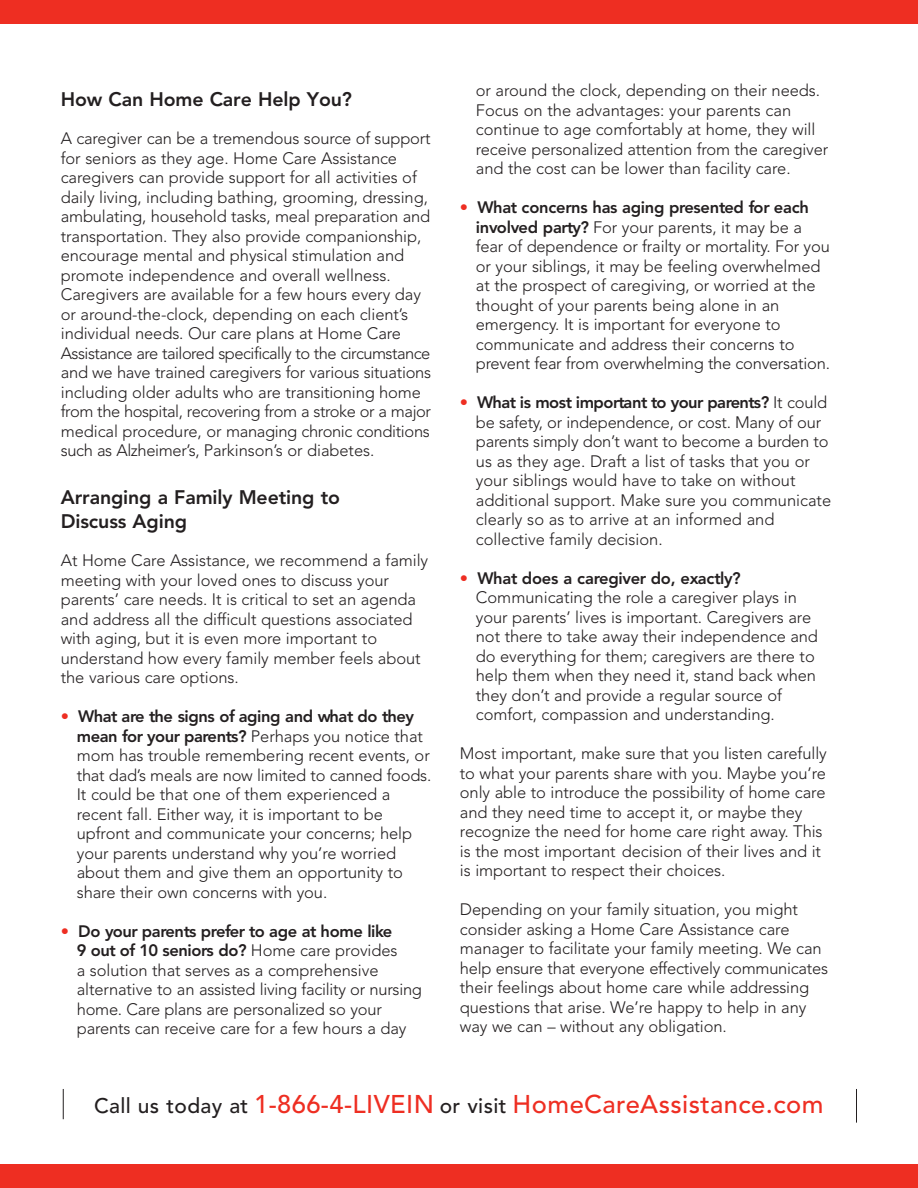
<style>
.page{position:relative;width:918px;height:1188px;background:#fff}
.page>*{position:absolute;margin:0;border:0;box-sizing:border-box;transform-origin:0 0}
.t1{font:500 25.5px "Avenir";letter-spacing:.015em;color:#ee2e22}
.t2{font:800 19.5px/24px "Avenir";letter-spacing:-.005em;color:#231f20}
.t3{font:300 16.5px/19.5px "Avenir";letter-spacing:-.005em;color:#231f20}
.s1{color:#ee2e22}
.s2{font-weight:800}
.s3{font-size:21px;color:#231f20}
</style>
<div class="page">
<hr style="left:63px;top:1089px;width:1px;height:30px;background:#231f20">
<hr style="left:856px;top:1089px;width:1px;height:34px;background:#231f20">
<div style="left:0;top:0;width:918px;height:23px;background:#ee2e22"></div>
<div style="left:0;top:1164px;width:918px;height:24px;background:#ee2e22"></div>
<p class="t2" style="left:61px;top:89px;width:293px">How Can Home Care Help You?</p>
<p class="t3" style="left:61px;top:130px;width:372px">A caregiver can be a tremendous source of support for seniors as they age. Home Care Assistance caregivers can provide support for all activities of daily living, including bathing, grooming, dressing, ambulating, household tasks, meal preparation and transportation. They also provide companionship, encourage mental and physical stimulation and promote independence and overall wellness.<br>Caregivers are available for a few hours every day or around-the-clock, depending on each client’s individual needs. Our care plans at Home Care Assistance are tailored specifically to the circumstance and we have trained caregivers for various situations including older adults who are transitioning home from the hospital, recovering from a stroke or a major medical procedure, or managing chronic conditions such as Alzheimer’s, Parkinson’s or diabetes.</p>
<p class="t2" style="left:61px;top:486px;width:281px">Arranging a Family Meeting to<br>Discuss Aging</p>
<p class="t3" style="left:61px;top:552px;width:369px">At Home Care Assistance, we recommend a family meeting with your loved ones to discuss your parents’ care needs. It is critical to set an agenda and address all the difficult questions associated with aging, but it is even more important to understand how every family member feels about the various care options.</p>
<p class="t3" style="left:77px;top:708px;width:356px;text-indent:-16px"><span class="s1">•</span> <span class="s2">What are the signs of aging and what do they mean for your parents?</span> Perhaps you notice that mom has trouble remembering recent events, or that dad’s meals are now limited to canned foods.<br>It could be that one of them experienced a recent fall. Either way, it is important to be upfront and communicate your concerns; help your parents understand why you’re worried about them and give them an opportunity to share their own concerns with you.</p>
<p class="t3" style="left:77px;top:923px;width:347px;text-indent:-16px"><span class="s1">•</span> <span class="s2">Do your parents prefer to age at home like<br>9 out of 10 seniors do?</span> Home care provides<br>a solution that serves as a comprehensive alternative to an assisted living facility or nursing home. Care plans are personalized so your parents can receive care for a few hours a day</p>
<p class="t3" style="left:476px;top:82px;width:354px">or around the clock, depending on their needs.<br>Focus on the advantages: your parents can continue to age comfortably at home, they will receive personalized attention from the caregiver and the cost can be lower than facility care.</p>
<p class="t3" style="left:476px;top:199px;width:356px;text-indent:-16px"><span class="s1">•</span> <span class="s2">What concerns has aging presented for each involved party?</span> For your parents, it may be a fear of dependence or frailty or mortality. For you or your siblings, it may be feeling overwhelmed at the prospect of caregiving, or worried at the thought of your parents being alone in an emergency. It is important for everyone to communicate and address their concerns to prevent fear from overwhelming the conversation.</p>
<p class="t3" style="left:476px;top:394px;width:357px;text-indent:-16px"><span class="s1">•</span> <span class="s2">What is most important to your parents?</span> It could be safety, or independence, or cost. Many of our parents simply don’t want to become a burden to us as they age. Draft a list of tasks that you or your siblings would have to take on without additional support. Make sure you communicate clearly so as to arrive at an informed and collective family decision.</p>
<p class="t3" style="left:476px;top:570px;width:344px;text-indent:-16px"><span class="s1">•</span> <span class="s2">What does a caregiver do, exactly?<br></span>Communicating the role a caregiver plays in your parents’ lives is important. Caregivers are not there to take away their independence and do everything for them; caregivers are there to help them when they need it, stand back when they don’t and provide a regular source of comfort, compassion and understanding.</p>
<p class="t3" style="left:460px;top:745px;width:368px">Most important, make sure that you listen carefully to what your parents share with you. Maybe you’re only able to introduce the possibility of home care and they need time to accept it, or maybe they recognize the need for home care right away. This is the most important decision of their lives and it is important to respect their choices.</p>
<p class="t3" style="left:460px;top:901px;width:370px">Depending on your family situation, you might consider asking a Home Care Assistance care manager to facilitate your family meeting. We can help ensure that everyone effectively communicates their feelings about home care while addressing questions that arise. We’re happy to help in any way we can – without any obligation.</p>
<h1 class="t1" style="left:94px;top:1094px;width:731px"><span class="s3">Call us today at</span> 1-866-4-LIVEIN <span class="s3">or visit</span> HomeCareAssistance.com</h1>
</div>
